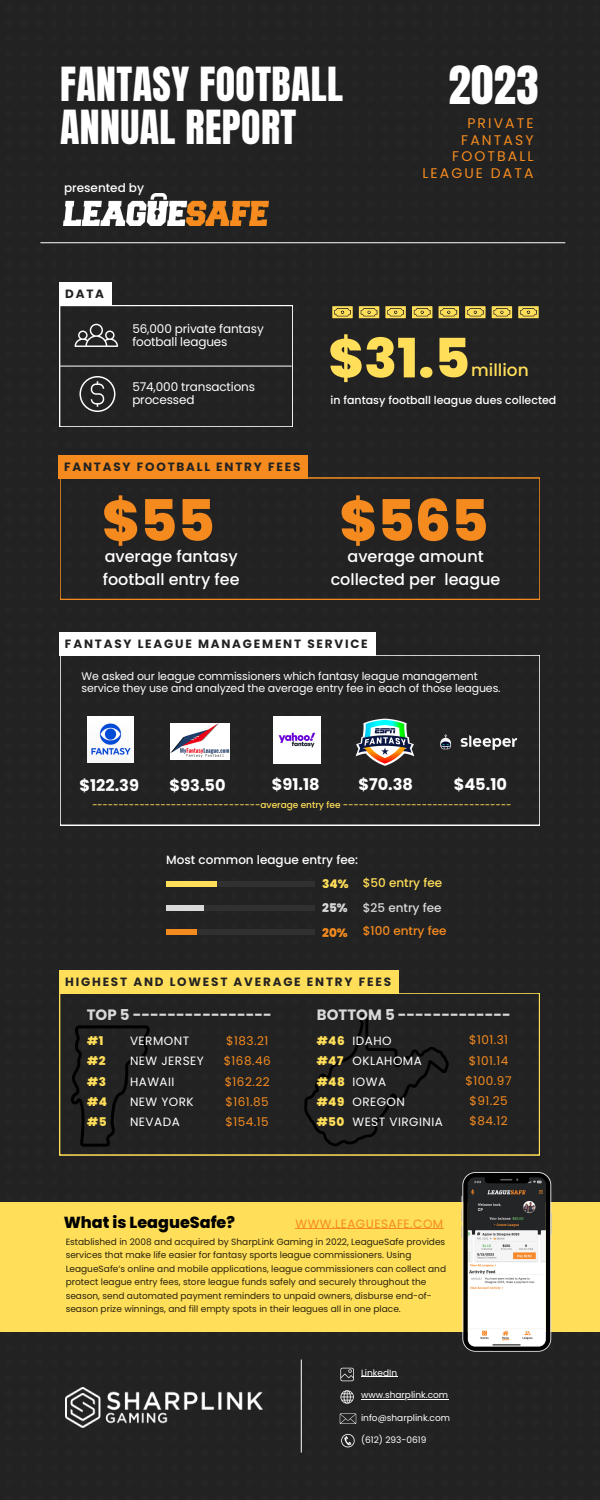
<style>
.page{position:relative;width:600px;height:1500px;background:#222}
.page>*{position:absolute;margin:0;border:0;box-sizing:border-box;transform-origin:0 0}
.t1{font:800 57.2px "Poppins";color:#f58b1f}
.t2{font:800 54.2px "Poppins";color:#ffde59}
.t3{font:45px "Anton";color:#fff}
.t4{font:40px/43.5px "Anton";letter-spacing:.01em;color:#fff}
.t5{font:500 17px "Poppins";color:#ffde59}
.t6{font:700 16.2px "Poppins";color:#fff}
.t7{font:500 16px/23.2px "Poppins";color:#fff}
.t8{font:800 16px "Poppins";color:#000}
.t9{font:700 15px "Poppins";color:#d9d9d9}
.t10{font:14px/16.5px "Poppins";letter-spacing:.15em;color:#f58b1f;text-align:right}
.t11{font:700 12px "Poppins";letter-spacing:.15em;color:#222}
.t12{font:12px "Poppins";letter-spacing:.04em;color:#fff}
.t13{font:12px "Poppins";letter-spacing:.04em;color:#f58b1f}
.t14{font:12px/12.8px "Poppins";letter-spacing:-.01em;color:#fff}
.t15{font:500 12px "Poppins";color:#fff}
.t16{font:800 12px "Poppins";letter-spacing:.04em;color:#ffde59}
.t17{font:12px "Poppins";letter-spacing:.04em;color:#f68b1f}
.t18{font:500 12px "Poppins";color:#f58b1f}
.t19{font:500 12px "Poppins";color:#ffde59}
.t20{font:500 12px "Poppins";color:#d9d9d9}
.t21{font:800 12px "Poppins";color:#d9d9d9}
.t22{font:800 12px "Poppins";color:#f58b1f}
.t23{font:11px/12px "Poppins";letter-spacing:-.01em;color:#fff}
.t24{font:500 11px "Poppins";color:#fff}
.t25{font:9px/13.5px "Poppins";color:#000}
.t26{font:500 9px "Poppins";color:#ffde59}
.t27{font:9px "Poppins";color:#fff}
</style>
<div class="page">
<hr style="left:41px;top:242px;width:524px;height:1px;background:#fff">
<div style="left:60px;top:478px;width:480px;height:121px;background:#222"></div>
<div style="left:60px;top:655px;width:480px;height:170px;background:#222"></div>
<div style="left:60px;top:993px;width:480px;height:162px;background:#222"></div>
<svg style="left:332px;top:306px;width:100px;height:12px"></svg>
<svg style="left:465px;top:306px;width:74px;height:12px"></svg>
<div style="left:166px;top:881px;width:149px;height:6px;background:#303030"></div>
<div style="left:166px;top:881px;width:51px;height:6px;background:#ffde59"></div>
<div style="left:166px;top:905px;width:149px;height:6px;background:#303030"></div>
<div style="left:166px;top:905px;width:37px;height:6px;background:#d9d9d9"></div>
<div style="left:166px;top:930px;width:149px;height:5px;background:#303030"></div>
<div style="left:166px;top:930px;width:30px;height:5px;background:#f58b1f"></div>
<div style="left:0;top:1202px;width:600px;height:130px;background:#ffde59"></div>
<svg style="left:340px;top:1368px;width:14px;height:13px"></svg>
<svg style="left:340px;top:1390px;width:14px;height:14px"></svg>
<svg style="left:340px;top:1414px;width:16px;height:10px"></svg>
<svg style="left:341px;top:1434px;width:14px;height:13px"></svg>
<hr style="left:301px;top:1360px;width:1px;height:93px;background:#fff">
<img style="left:64px;top:193px;width:204px;height:32px">
<svg style="left:60px;top:305px;width:233px;height:122px;background:#2c2c2c"></svg>
<img style="left:355px;top:712px;width:59px;height:60px">
<img style="left:65px;top:1387px;width:198px;height:41px">
<img style="left:274px;top:717px;width:46px;height:46px">
<img style="left:87px;top:716px;width:47px;height:47px">
<img style="left:437px;top:733px;width:81px;height:19px">
<img style="left:171px;top:723px;width:58px;height:37px">
<svg style="left:71px;top:1025px;width:79px;height:122px;background:#1e1e1e"></svg>
<svg style="left:303px;top:1014px;width:146px;height:133px;background:#1f1f1f"></svg>
<svg style="left:461px;top:1172px;width:91px;height:180px;background:#9f9c98"></svg>
<div style="left:60px;top:282px;width:52px;height:23px;background:#fff"></div>
<div style="left:58px;top:455px;width:250px;height:23px;background:#f58b1f"></div>
<div style="left:59px;top:632px;width:316px;height:23px;background:#fff"></div>
<hr style="left:361px;top:1377px;width:36px;height:1px;background:#fff">
<hr style="left:361px;top:1399px;width:87px;height:1px;background:#fff">
<div style="left:59px;top:970px;width:340px;height:23px;background:#ffde59"></div>
<hr style="left:296px;top:1228px;width:148px;height:1px;background:#f68b1f">
<p class="t4" style="left:60px;top:63px;width:285px">FANTASY FOOTBALL<br>ANNUAL REPORT</p>
<p class="t3" style="left:448px;top:53px;width:92px">2023</p>
<p class="t10" style="left:422px;top:115px;width:113px">PRIVATE<br>FANTASY<br>FOOTBALL<br>LEAGUE DATA</p>
<p class="t15" style="left:64px;top:179px;width:81px">presented by</p>
<p class="t11" style="left:65px;top:285px;width:40px">DATA</p>
<p class="t14" style="left:132px;top:323px;width:133px">56,000 private fantasy football leagues</p>
<p class="t14" style="left:132px;top:380px;width:124px">574,000 transactions processed</p>
<p class="t11" style="left:64px;top:458px;width:238px">FANTASY FOOTBALL ENTRY FEES</p>
<p class="t1" style="left:102px;top:481px;width:114px">$55</p>
<p class="t7" style="left:103px;top:545px;width:138px">average fantasy football entry fee</p>
<p class="t2" style="left:328px;top:320px;width:143px">$31.5</p>
<p class="t5" style="left:471px;top:358px;width:59px">million</p>
<p class="t24" style="left:331px;top:393px;width:227px">in fantasy football league dues collected</p>
<p class="t1" style="left:339px;top:481px;width:150px">$565</p>
<p class="t7" style="left:331px;top:545px;width:171px;text-align:center">average amount collected per league</p>
<p class="t11" style="left:65px;top:635px;width:304px">FANTASY LEAGUE MANAGEMENT SERVICE</p>
<p class="t23" style="left:82px;top:670px;width:421px">We asked our league commissioners which fantasy league management service they use and analyzed the average entry fee in each of those leagues.</p>
<p class="t6" style="left:79px;top:774px;width:61px">$122.39</p>
<p class="t6" style="left:170px;top:774px;width:57px">$93.50</p>
<p class="t6" style="left:272px;top:773px;width:49px">$91.18</p>
<p class="t6" style="left:358px;top:773px;width:56px">$70.38</p>
<p class="t6" style="left:454px;top:773px;width:55px">$45.10</p>
<p class="t26" style="left:92px;top:799px;width:421px">--------------------------------average entry fee --------------------------------</p>
<p class="t15" style="left:166px;top:852px;width:193px">Most common league entry fee:</p>
<p class="t16" style="left:322px;top:875px;width:28px">34%</p>
<p class="t21" style="left:322px;top:900px;width:27px">25%</p>
<p class="t22" style="left:322px;top:924px;width:27px">20%</p>
<p class="t19" style="left:363px;top:875px;width:81px">$50 entry fee</p>
<p class="t20" style="left:363px;top:900px;width:80px">$25 entry fee</p>
<p class="t18" style="left:363px;top:923px;width:85px">$100 entry fee</p>
<p class="t11" style="left:65px;top:973px;width:327px">HIGHEST AND LOWEST AVERAGE ENTRY FEES</p>
<p class="t9" style="left:87px;top:1004px;width:187px">TOP 5 ----------------</p>
<p class="t9" style="left:317px;top:1004px;width:195px">BOTTOM 5 -------------</p>
<p class="t16" style="left:87px;top:1032px;width:18px">#1</p>
<p class="t16" style="left:87px;top:1053px;width:20px">#2</p>
<p class="t16" style="left:87px;top:1073px;width:20px">#3</p>
<p class="t16" style="left:87px;top:1093px;width:21px">#4</p>
<p class="t16" style="left:87px;top:1113px;width:21px">#5</p>
<p class="t12" style="left:130px;top:1032px;width:61px">VERMONT</p>
<p class="t12" style="left:130px;top:1053px;width:75px">NEW JERSEY</p>
<p class="t12" style="left:130px;top:1073px;width:46px">HAWAII</p>
<p class="t12" style="left:130px;top:1093px;width:65px">NEW YORK</p>
<p class="t12" style="left:130px;top:1113px;width:51px">NEVADA</p>
<p class="t13" style="left:226px;top:1032px;width:44px">$183.21</p>
<p class="t13" style="left:224px;top:1053px;width:49px">$168.46</p>
<p class="t13" style="left:225px;top:1073px;width:47px">$162.22</p>
<p class="t13" style="left:226px;top:1093px;width:45px">$161.85</p>
<p class="t13" style="left:226px;top:1113px;width:45px">$154.15</p>
<p class="t16" style="left:317px;top:1032px;width:29px">#46</p>
<p class="t16" style="left:317px;top:1053px;width:28px">#47</p>
<p class="t16" style="left:317px;top:1073px;width:30px">#48</p>
<p class="t16" style="left:317px;top:1093px;width:29px">#49</p>
<p class="t16" style="left:317px;top:1113px;width:29px">#50</p>
<p class="t12" style="left:352px;top:1032px;width:41px">IDAHO</p>
<p class="t12" style="left:352px;top:1053px;width:71px">OKLAHOMA</p>
<p class="t12" style="left:352px;top:1073px;width:35px">IOWA</p>
<p class="t12" style="left:352px;top:1093px;width:54px">OREGON</p>
<p class="t12" style="left:352px;top:1113px;width:92px">WEST VIRGINIA</p>
<p class="t13" style="left:469px;top:1032px;width:40px">$101.31</p>
<p class="t13" style="left:469px;top:1052px;width:41px">$101.14</p>
<p class="t13" style="left:466px;top:1072px;width:47px">$100.97</p>
<p class="t13" style="left:469px;top:1092px;width:40px">$91.25</p>
<p class="t13" style="left:469px;top:1113px;width:40px">$84.12</p>
<p class="t8" style="left:64px;top:1212px;width:173px">What is LeagueSafe?</p>
<p class="t17" style="left:296px;top:1215px;width:149px">WWW.LEAGUESAFE.COM</p>
<p class="t25" style="left:66px;top:1235px;width:382px">Established in 2008 and acquired by SharpLink Gaming in 2022, LeagueSafe provides services that make life easier for fantasy sports league commissioners. Using LeagueSafe’s online and mobile applications, league commissioners can collect and protect league entry fees, store league funds safely and securely throughout the season, send automated payment reminders to unpaid owners, disburse end-of&shy;season prize winnings, and fill empty spots in their leagues all in one place.</p>
<p class="t27" style="left:361px;top:1366px;width:38px">LinkedIn</p>
<p class="t27" style="left:361px;top:1389px;width:89px">www.sharplink.com</p>
<p class="t27" style="left:361px;top:1411px;width:91px">info@sharplink.com</p>
<p class="t27" style="left:361px;top:1434px;width:67px">(612) 293-0619</p>
</div>
